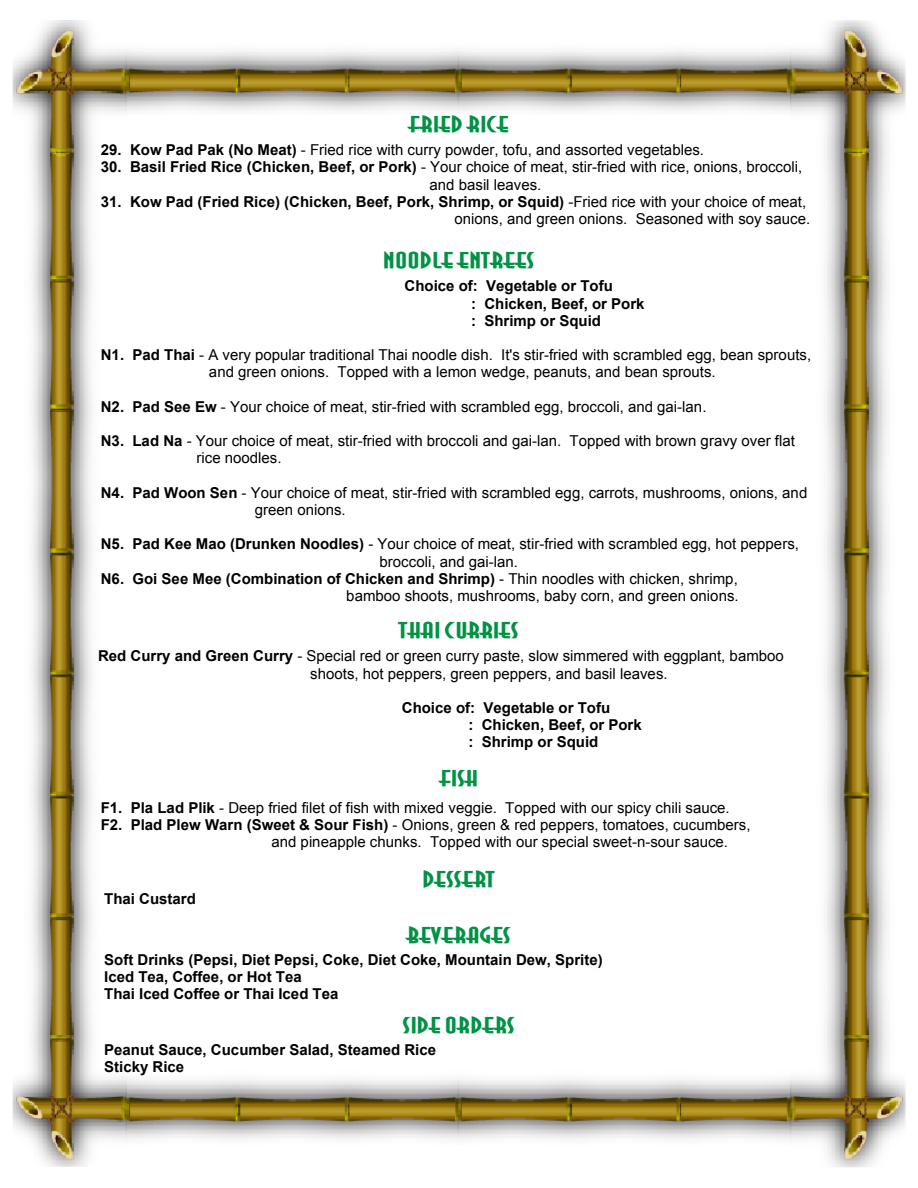
<style>
.page{position:relative;width:918px;height:1188px;background:#fff}
.page>*{position:absolute;margin:0;border:0;box-sizing:border-box;transform-origin:0 0}
.t1{font:700 21px "Asia Extended";color:#009245}
.t2{font:15px/17.2px "Arial";color:#000}
.t3{font:700 15px/17.2px "Arial";color:#000}
.s1{font-weight:700}
.s2{font-weight:400}
</style>
<div class="page">
<img style="left:12px;top:21px;width:893px;height:1146px">
<h1 class="t1" style="left:409px;top:113px;width:102px">FRIED RICE</h1>
<p class="t2" style="left:101px;top:143px;width:605px"><span class="s1">29. Kow Pad Pak (No Meat)</span> - Fried rice with curry powder, tofu, and assorted vegetables.</p>
<p class="t2" style="left:430px;top:160px;width:374px;text-indent:-329px"><span class="s1">30. Basil Fried Rice (Chicken, Beef, or Pork)</span> - Your choice of meat, stir-fried with rice, onions, broccoli, and basil leaves.</p>
<p class="t2" style="left:101px;top:194px;width:711px;text-align:right"><span class="s1">31. Kow Pad (Fried Rice) (Chicken, Beef, Pork, Shrimp, or Squid)</span> -Fried rice with your choice of meat, onions, and green onions. Seasoned with soy sauce.</p>
<h1 class="t1" style="left:383px;top:248px;width:153px">NOODLE ENTREES</h1>
<p class="t3" style="left:471px;top:279px;width:175px;text-indent:-67px">Choice of: Vegetable or Tofu<br>: Chicken, Beef, or Pork : Shrimp or Squid</p>
<p class="t2" style="left:209px;top:348px;width:604px;text-indent:-108px"><span class="s1">N1. Pad Thai</span> - A very popular traditional Thai noodle dish. It's stir-fried with scrambled egg, bean sprouts, and green onions. Topped with a lemon wedge, peanuts, and bean sprouts.</p>
<p class="t2" style="left:101px;top:399px;width:607px"><span class="s1">N2. Pad See Ew</span> - Your choice of meat, stir-fried with scrambled egg, broccoli, and gai-lan.</p>
<p class="t2" style="left:197px;top:434px;width:600px;text-indent:-96px"><span class="s1">N3. Lad Na</span> - Your choice of meat, stir-fried with broccoli and gai-lan. Topped with brown gravy over flat rice noodles.</p>
<p class="t2" style="left:255px;top:485px;width:554px;text-indent:-154px"><span class="s1">N4. Pad Woon Sen</span> - Your choice of meat, stir-fried with scrambled egg, carrots, mushrooms, onions, and green onions.</p>
<p class="t2" style="left:101px;top:537px;width:700px"><span class="s1">N5. Pad Kee Mao (Drunken Noodles)</span> - Your choice of meat, stir-fried with scrambled egg, hot peppers,</p>
<p class="t2" style="left:380px;top:554px;width:140px">broccoli, and gai-lan.</p>
<p class="t3" style="left:101px;top:571px;width:639px">N6. Goi See Mee (Combination of Chicken and Shrimp) <span class="s2">- Thin noodles with chicken, shrimp,</span></p>
<p class="t2" style="left:346px;top:588px;width:394px">bamboo shoots, mushrooms, baby corn, and green onions.</p>
<h1 class="t1" style="left:399px;top:618px;width:121px">THAI CURRIES</h1>
<p class="t2" style="left:310px;top:649px;width:475px;text-indent:-212px"><span class="s1">Red Curry and Green Curry</span> - Special red or green curry paste, slow simmered with eggplant, bamboo shoots, hot peppers, green peppers, and basil leaves.</p>
<p class="t3" style="left:468px;top:700px;width:175px;text-indent:-67px">Choice of: Vegetable or Tofu<br>: Chicken, Beef, or Pork : Shrimp or Squid</p>
<h1 class="t1" style="left:440px;top:766px;width:40px">FISH</h1>
<p class="t2" style="left:101px;top:800px;width:630px"><span class="s1">F1. Pla Lad Plik</span> - Deep fried filet of fish with mixed veggie. Topped with our spicy chili sauce.</p>
<p class="t2" style="left:101px;top:817px;width:651px"><span class="s1">F2. Plad Plew Warn (Sweet &amp; Sour Fish)</span> - Onions, green &amp; red peppers, tomatoes, cucumbers,</p>
<p class="t2" style="left:271px;top:834px;width:458px">and pineapple chunks. Topped with our special sweet-n-sour sauce.</p>
<h1 class="t1" style="left:422px;top:867px;width:75px">DESSERT</h1>
<p class="t3" style="left:104px;top:891px;width:93px">Thai Custard</p>
<h1 class="t1" style="left:407px;top:923px;width:106px">BEVERAGES</h1>
<p class="t3" style="left:104px;top:953px;width:500px">Soft Drinks (Pepsi, Diet Pepsi, Coke, Diet Coke, Mountain Dew, Sprite)<br>Iced Tea, Coffee, or Hot Tea<br>Thai Iced Coffee or Thai Iced Tea</p>
<h1 class="t1" style="left:403px;top:1013px;width:114px">SIDE ORDERS</h1>
<p class="t3" style="left:104px;top:1042px;width:333px">Peanut Sauce, Cucumber Salad, Steamed Rice<br>Sticky Rice</p>
</div>
